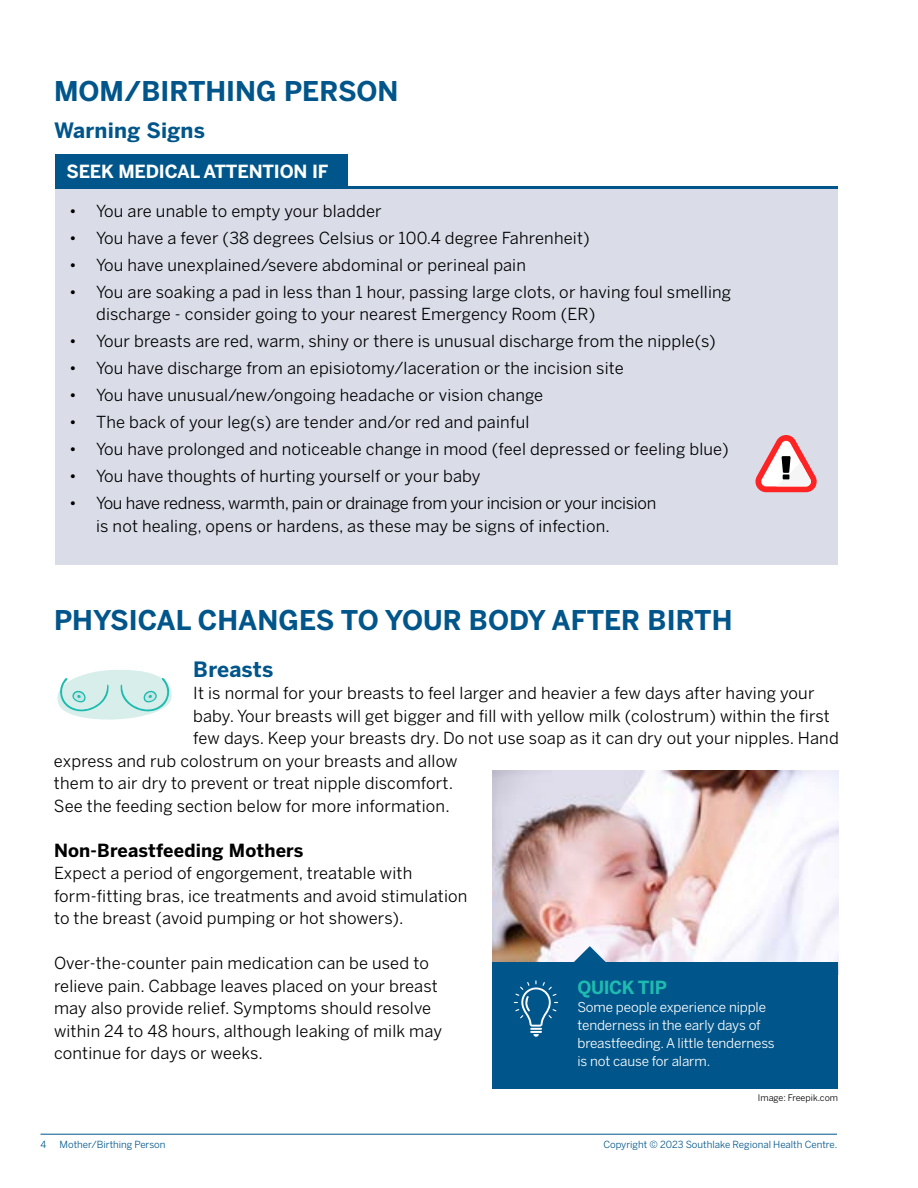
<style>
.page{position:relative;width:918px;height:1188px;background:#fff}
.page>*{position:absolute;margin:0;border:0;box-sizing:border-box;transform-origin:0 0}
.t1{font:700 27px "Benton Sans";color:#00558a}
.t2{font:700 21px "Benton Sans";letter-spacing:.01em;color:#00558a}
.t3{font:700 18px "Benton Sans";letter-spacing:.01em;color:#000}
.t4{font:700 18px "Benton Sans";letter-spacing:-.01em;color:#fff}
.t5{font:700 18px "Benton Sans";letter-spacing:-.025em;color:#1fbbb0}
.t6{font:16.5px/22.5px "Benton Sans";letter-spacing:.01em;color:#000}
.t7{font:16.5px/22.5px "Benton Sans";letter-spacing:-.015em;color:#000}
.t8{font:13.5px/18px "Benton Sans";letter-spacing:-.01em;color:#fff}
.t9{font:9.75px "Benton Sans";color:#00558a}
.t10{font:9px "Benton Sans";color:#000}
</style>
<div class="page">
<hr style="left:40px;top:1134px;width:797px;height:1px;background:#00558a">
<div style="left:55px;top:187px;width:783px;height:378px;background:#dadde8"></div>
<div style="left:55px;top:154px;width:293px;height:34px;background:#00558a"></div>
<hr style="left:55px;top:186px;width:783px;height:2px;background:#00558a">
<svg style="left:755px;top:435px;width:62px;height:57px"></svg>
<img style="left:492px;top:771px;width:346px;height:191px">
<svg style="left:573px;top:946px;width:34px;height:16px"></svg>
<div style="left:492px;top:962px;width:346px;height:126px;background:#00558a"></div>
<svg style="left:514px;top:980px;width:44px;height:57px"></svg>
<svg style="left:57px;top:670px;width:115px;height:50px"></svg>
<h1 class="t1" style="left:54px;top:75px;width:346px">MOM/BIRTHING PERSON</h1>
<p class="t2" style="left:54px;top:118px;width:153px">Warning Signs</p>
<p class="t4" style="left:66px;top:161px;width:263px">SEEK MEDICAL ATTENTION IF</p>
<p class="t6" style="left:69px;top:199px;width:314px">• You are unable to empty your bladder</p>
<p class="t6" style="left:69px;top:226px;width:522px">• You have a fever (38 degrees Celsius or 100.4 degree Fahrenheit)</p>
<p class="t6" style="left:69px;top:253px;width:458px">• You have unexplained/severe abdominal or perineal pain</p>
<p class="t6" style="left:96px;top:280px;width:637px;text-indent:-27px">• You are soaking a pad in less than 1 hour, passing large clots, or having foul smelling discharge - consider going to your nearest Emergency Room (ER)</p>
<p class="t6" style="left:69px;top:330px;width:648px">• Your breasts are red, warm, shiny or there is unusual discharge from the nipple(s)</p>
<p class="t6" style="left:69px;top:357px;width:556px">• You have discharge from an episiotomy/laceration or the incision site</p>
<p class="t6" style="left:69px;top:384px;width:476px">• You have unusual/new/ongoing headache or vision change</p>
<p class="t6" style="left:69px;top:411px;width:462px">• The back of your leg(s) are tender and/or red and painful</p>
<p class="t6" style="left:69px;top:438px;width:661px">• You have prolonged and noticeable change in mood (feel depressed or feeling blue)</p>
<p class="t6" style="left:69px;top:465px;width:413px">• You have thoughts of hurting yourself or your baby</p>
<p class="t7" style="left:96px;top:492px;width:562px;text-indent:-27px">• You have redness, warmth, pain or drainage from your incision or your incision is not healing, opens or hardens, as these may be signs of infection.</p>
<h1 class="t1" style="left:54px;top:604px;width:680px">PHYSICAL CHANGES TO YOUR BODY AFTER BIRTH</h1>
<p class="t2" style="left:193px;top:657px;width:81px">Breasts</p>
<p class="t6" style="left:193px;top:682px;width:623px">It is normal for your breasts to feel larger and heavier a few days after having your</p>
<p class="t6" style="left:193px;top:704px;width:638px">baby. Your breasts will get bigger and fill with yellow milk (colostrum) within the first</p>
<p class="t6" style="left:193px;top:727px;width:647px">few days. Keep your breasts dry. Do not use soap as it can dry out your nipples. Hand</p>
<p class="t6" style="left:54px;top:749px;width:405px">express and rub colostrum on your breasts and allow</p>
<p class="t6" style="left:54px;top:772px;width:401px">them to air dry to prevent or treat nipple discomfort.</p>
<p class="t6" style="left:54px;top:794px;width:397px">See the feeding section below for more information.</p>
<p class="t3" style="left:54px;top:839px;width:251px">Non-Breastfeeding Mothers</p>
<p class="t6" style="left:54px;top:862px;width:415px">Expect a period of engorgement, treatable with form-fitting bras, ice treatments and avoid stimulation to the breast (avoid pumping or hot showers).</p>
<p class="t6" style="left:54px;top:952px;width:390px">Over-the-counter pain medication can be used to relieve pain. Cabbage leaves placed on your breast may also provide relief. Symptoms should resolve within 24 to 48 hours, although leaking of milk may continue for days or weeks.</p>
<p class="t5" style="left:578px;top:976px;width:91px">QUICK TIP</p>
<p class="t8" style="left:577px;top:998px;width:199px">Some people experience nipple tenderness in the early days of breastfeeding. A little tenderness is not cause for alarm.</p>
<p class="t10" style="left:758px;top:1092px;width:82px">Image: Freepik.com</p>
<p class="t9" style="left:40px;top:1139px;width:7px">4</p>
<p class="t9" style="left:60px;top:1139px;width:107px">Mother/Birthing Person</p>
<p class="t9" style="left:603px;top:1139px;width:235px">Copyright © 2023 Southlake Regional Health Centre.</p>
</div>
